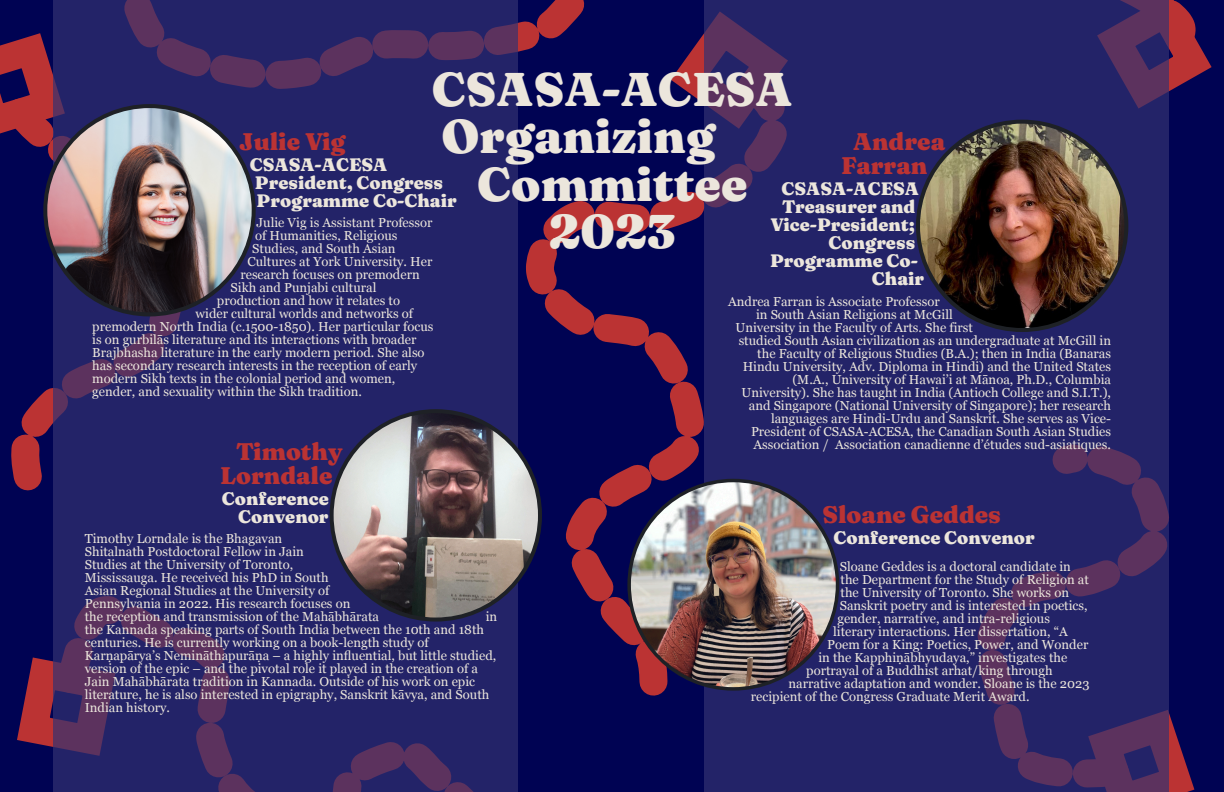
<style>
.page{position:relative;width:1224px;height:792px;background:#000353}
.page>*{position:absolute;margin:0;border:0;box-sizing:border-box;transform-origin:0 0}
.t1{font:900 47.3px/47.3px "Fraunces 9 pt";color:#ece6dc}
.t2{font:900 24px/24px "Fraunces 9 pt";color:#b33}
.t3{font:900 18px/18px "Fraunces 9 pt";color:#ece6dc;text-align:right}
.t4{font:13px/13px "Georgia";color:#ece6dc}
</style>
<div class="page">
<svg style="left:0;top:33px;width:53px;height:41px"></svg>
<svg style="left:0;top:74px;width:53px;height:417px"></svg>
<svg style="left:1194px;top:21px;width:18px;height:56px"></svg>
<svg style="left:518px;top:0;width:676px;height:92px"></svg>
<svg style="left:1169px;top:713px;width:26px;height:79px"></svg>
<svg style="left:651px;top:0;width:53px;height:47px"></svg>
<svg style="left:518px;top:47px;width:186px;height:649px"></svg>
<svg style="left:17px;top:657px;width:21px;height:87px"></svg>
<svg style="left:38px;top:658px;width:15px;height:89px"></svg>
<div style="left:53px;top:0;width:465px;height:792px;background:#333272;opacity:.7"></div>
<div style="left:704px;top:0;width:465px;height:792px;background:#333272;opacity:.7"></div>
<img style="left:918px;top:122px;width:208px;height:206px">
<img style="left:45px;top:106px;width:209px;height:208px;border-radius:50%">
<img style="left:333px;top:411px;width:207px;height:209px">
<img style="left:629px;top:481px;width:209px;height:208px;border-radius:50%">
<h1 class="t1" style="left:432px;top:65px;width:362px">CSASA-ACESA<br>Organizing</h1>
<h1 class="t1" style="left:477px;top:160px;width:272px;text-align:center">Committee<br>2023</h1>
<h2 class="t2" style="left:239px;top:129px;width:108px">Julie Vig</h2>
<h3 class="t3" style="left:250px;top:155px;width:208px;text-align:left">CSASA-ACESA<br>President, Congress<br>Programme Co-Chair</h3>
<h2 class="t2" style="left:841px;top:129px;width:105px;text-indent:12px">Andrea<br>Farran</h2>
<h3 class="t3" style="left:782px;top:179px;width:139px">CSASA-ACESA</h3>
<h3 class="t3" style="left:782px;top:197px;width:135px">Treasurer and</h3>
<h3 class="t3" style="left:771px;top:215px;width:146px">Vice-President;</h3>
<h3 class="t3" style="left:829px;top:233px;width:88px">Congress</h3>
<h3 class="t3" style="left:770px;top:251px;width:149px">Programme Co-</h3>
<h3 class="t3" style="left:872px;top:269px;width:54px">Chair</h3>
<p class="t4" style="left:256px;top:217px;width:178px">Julie Vig is Assistant Professor</p>
<p class="t4" style="left:255px;top:230px;width:144px">of Humanities, Religious</p>
<p class="t4" style="left:252px;top:243px;width:145px">Studies, and South Asian</p>
<p class="t4" style="left:247px;top:256px;width:187px">Cultures at York University. Her</p>
<p class="t4" style="left:240px;top:269px;width:181px">research focuses on premodern</p>
<p class="t4" style="left:231px;top:282px;width:147px">Sikh and Punjabi cultural</p>
<p class="t4" style="left:217px;top:295px;width:185px">production and how it relates to</p>
<p class="t4" style="left:196px;top:308px;width:219px">wider cultural worlds and networks of</p>
<p class="t4" style="left:92px;top:321px;width:343px">premodern North India (c.1500-1850). Her particular focus</p>
<p class="t4" style="left:92px;top:334px;width:326px">is on gurbilās literature and its interactions with broader</p>
<p class="t4" style="left:92px;top:347px;width:334px">Brajbhasha literature in the early modern period. She also</p>
<p class="t4" style="left:92px;top:360px;width:327px">has secondary research interests in the reception of early</p>
<p class="t4" style="left:92px;top:373px;width:305px">modern Sikh texts in the colonial period and women,</p>
<p class="t4" style="left:92px;top:386px;width:271px">gender, and sexuality within the Sikh tradition.</p>
<p class="t4" style="left:728px;top:296px;width:213px">Andrea Farran is Associate Professor</p>
<p class="t4" style="left:756px;top:309px;width:198px">in South Asian Religions at McGill</p>
<p class="t4" style="left:736px;top:322px;width:239px">University in the Faculty of Arts. She first</p>
<p class="t4" style="left:739px;top:335px;width:374px">studied South Asian civilization as an undergraduate at McGill in</p>
<p class="t4" style="left:757px;top:348px;width:355px">the Faculty of Religious Studies (B.A.); then in India (Banaras</p>
<p class="t4" style="left:743px;top:361px;width:370px">Hindu University, Adv. Diploma in Hindi) and the United States</p>
<p class="t4" style="left:792px;top:374px;width:320px">(M.A., University of Hawai’i at Mānoa, Ph.D., Columbia</p>
<p class="t4" style="left:742px;top:387px;width:371px">University). She has taught in India (Antioch College and S.I.T.),</p>
<p class="t4" style="left:749px;top:400px;width:364px">and Singapore (National University of Singapore); her research</p>
<p class="t4" style="left:771px;top:413px;width:342px">languages are Hindi-Urdu and Sanskrit. She serves as Vice-</p>
<p class="t4" style="left:751px;top:426px;width:362px">President of CSASA-ACESA, the Canadian South Asian Studies</p>
<p class="t4" style="left:753px;top:439px;width:359px">Association / Association canadienne d’études sud-asiatiques.</p>
<h2 class="t2" style="left:220px;top:440px;width:124px;text-indent:16px">Timothy<br>Lorndale</h2>
<h3 class="t3" style="left:222px;top:490px;width:109px">Conference<br>Convenor</h3>
<h2 class="t2" style="left:823px;top:503px;width:180px">Sloane Geddes</h2>
<h3 class="t3" style="left:834px;top:529px;width:203px">Conference Convenor</h3>
<p class="t4" style="left:85px;top:533px;width:296px">Timothy Lorndale is the Bhagavan<br>Shitalnath Postdoctoral Fellow in Jain<br>Studies at the University of Toronto,<br>Mississauga. He received his PhD in South<br>Asian Regional Studies at the University of Pennsylvania in 2022. His research focuses on<br>the reception and transmission of the Mahābhārata</p>
<p class="t4" style="left:840px;top:561px;width:233px">Sloane Geddes is a doctoral candidate in</p>
<p class="t4" style="left:841px;top:574px;width:250px">the Department for the Study of Religion at</p>
<p class="t4" style="left:841px;top:587px;width:230px">the University of Toronto. She works on</p>
<p class="t4" style="left:840px;top:600px;width:249px">Sanskrit poetry and is interested in poetics,</p>
<p class="t4" style="left:837px;top:613px;width:214px">gender, narrative, and intra-religious</p>
<p class="t4" style="left:833px;top:626px;width:236px">literary interactions. Her dissertation, “A</p>
<p class="t4" style="left:827px;top:639px;width:263px">Poem for a King: Poetics, Power, and Wonder</p>
<p class="t4" style="left:818px;top:652px;width:250px">in the Kapphiṇābhyudaya,” investigates the</p>
<p class="t4" style="left:806px;top:665px;width:248px">portrayal of a Buddhist arhat/king through</p>
<p class="t4" style="left:789px;top:678px;width:302px">narrative adaptation and wonder. Sloane is the 2023</p>
<p class="t4" style="left:751px;top:691px;width:280px">recipient of the Congress Graduate Merit Award.</p>
<p class="t4" style="left:486px;top:611px;width:13px">in</p>
<p class="t4" style="left:85px;top:624px;width:413px">the Kannada speaking parts of South India between the 10th and 18th centuries. He is currently working on a book-length study of Karṇapārya’s Nemināthapurāṇa – a highly influential, but little studied, version of the epic – and the pivotal role it played in the creation of a Jain Mahābhārata tradition in Kannada. Outside of his work on epic literature, he is also interested in epigraphy, Sanskrit kāvya, and South Indian history.</p>
</div>
